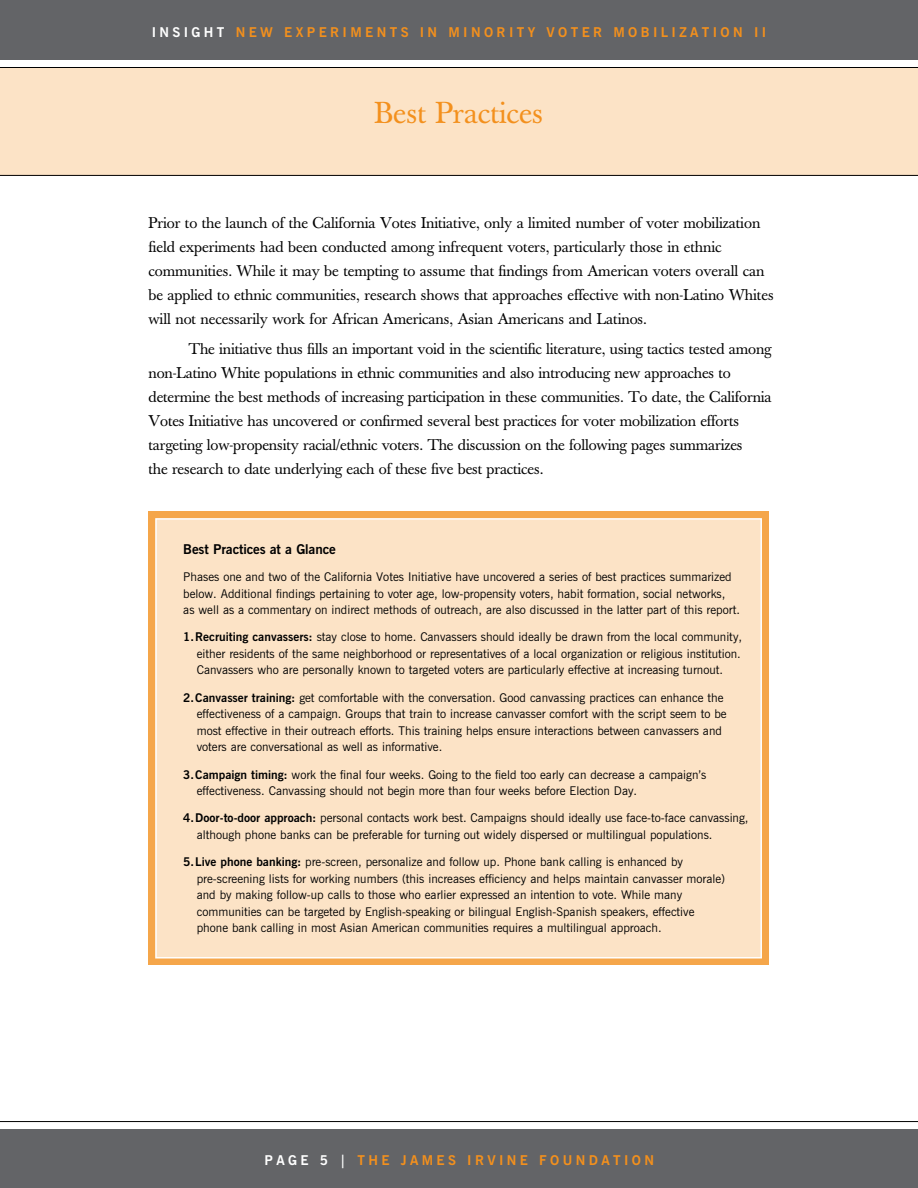
<style>
.page{position:relative;width:918px;height:1188px;background:#fff}
.page>*{position:absolute;margin:0;border:0;box-sizing:border-box;transform-origin:0 0}
.t1{font:30px "Baskerville";color:#f3901d}
.t2{font:15.3px/24px "Baskerville";letter-spacing:-.01em;color:#000}
.t3{font:700 13.5px "News Gothic BT";letter-spacing:.25em;color:#f3901d}
.t4{font:700 13.5px "News Gothic BT";color:#000}
.t5{font:12px/16.5px "News Gothic BT";color:#000}
.s1{color:#fff}
.s2{font-weight:700}
</style>
<div class="page">
<div style="left:0;top:0;width:918px;height:59px;background:#636467"></div>
<div style="left:0;top:1130px;width:918px;height:58px;background:#636467"></div>
<hr style="left:0;top:1121px;width:918px;height:1px;background:#000">
<div style="left:0;top:68px;width:918px;height:107px;background:#fce3c6"></div>
<hr style="left:0;top:175px;width:918px;height:1px;background:#000">
<hr style="left:0;top:67px;width:918px;height:1px;background:#000">
<div style="left:148px;top:512px;width:621px;height:453px;background:#f5a64a"></div>
<div style="left:155px;top:518px;width:607px;height:441px;background:#fce3c6;border:2px solid #fff"></div>
<p class="t3" style="left:152px;top:24px;width:609px"><span class="s1">insight</span> new experiments in minority voter mobilization II</p>
<h1 class="t1" style="left:375px;top:95px;width:170px">Best Practices</h1>
<p class="t2" style="left:148px;top:211px;width:627px">Prior to the launch of the California Votes Initiative, only a limited number of voter mobilization field experiments had been conducted among infrequent voters, particularly those in ethnic communities. While it may be tempting to assume that findings from American voters overall can be applied to ethnic communities, research shows that approaches effective with non-Latino Whites will not necessarily work for African Americans, Asian Americans and Latinos.</p>
<p class="t2" style="left:148px;top:338px;width:625px;text-indent:40px">The initiative thus fills an important void in the scientific literature, using tactics tested among non-Latino White populations in ethnic communities and also introducing new approaches to determine the best methods of increasing participation in these communities. To date, the California Votes Initiative has uncovered or confirmed several best practices for voter mobilization efforts targeting low-propensity racial/ethnic voters. The discussion on the following pages summarizes<br>the research to date underlying each of these five best practices.</p>
<p class="t4" style="left:183px;top:541px;width:154px">Best Practices at a Glance</p>
<p class="t5" style="left:183px;top:569px;width:558px">Phases one and two of the California Votes Initiative have uncovered a series of best practices summarized below. Additional findings pertaining to voter age, low-propensity voters, habit formation, social networks,<br>as well as a commentary on indirect methods of outreach, are also discussed in the latter part of this report.</p>
<p class="t5" style="left:197px;top:629px;width:547px;text-align:justify;text-indent:-13px"><span class="s2">1. Recruiting canvassers:</span> stay close to home. Canvassers should ideally be drawn from the local community, either residents of the same neighborhood or representatives of a local organization or religious institution.<br>Canvassers who are personally known to targeted voters are particularly effective at increasing turnout.</p>
<p class="t5" style="left:197px;top:689px;width:531px;text-indent:-13px"><span class="s2">2.Canvasser training:</span> get comfortable with the conversation. Good canvassing practices can enhance the effectiveness of a campaign. Groups that train to increase canvasser comfort with the script seem to be most effective in their outreach efforts. This training helps ensure interactions between canvassers and voters are conversational as well as informative.</p>
<p class="t5" style="left:197px;top:766px;width:511px;text-indent:-13px"><span class="s2">3.Campaign timing:</span> work the final four weeks. Going to the field too early can decrease a campaign’s effectiveness. Canvassing should not begin more than four weeks before Election Day.</p>
<p class="t5" style="left:197px;top:810px;width:553px;text-indent:-13px"><span class="s2">4. Door-to-door approach:</span> personal contacts work best. Campaigns should ideally use face-to-face canvassing, although phone banks can be preferable for turning out widely dispersed or multilingual populations.</p>
<p class="t5" style="left:197px;top:854px;width:530px;text-indent:-13px"><span class="s2">5. Live phone banking:</span> pre-screen, personalize and follow up. Phone bank calling is enhanced by pre-screening lists for working numbers (this increases efficiency and helps maintain canvasser morale) and by making follow-up calls to those who earlier expressed an intention to vote. While many communities can be targeted by English-speaking or bilingual English-Spanish speakers, effective phone bank calling in most Asian American communities requires a multilingual approach.</p>
<p class="t3" style="left:265px;top:1152px;width:391px"><span class="s1">page 5 |</span> the james irvine foundation</p>
</div>
